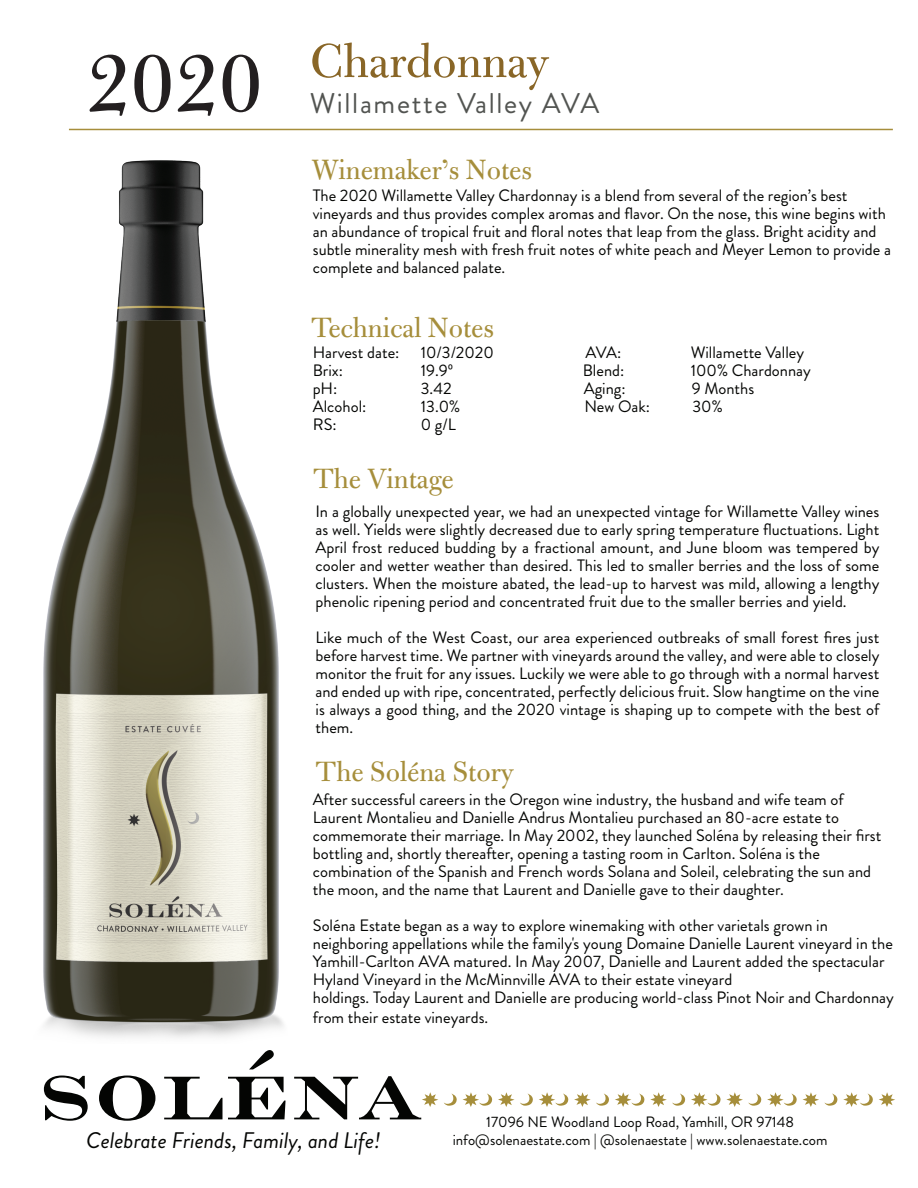
<style>
.page{position:relative;width:918px;height:1188px;background:#fff}
.page>*{position:absolute;margin:0;border:0;box-sizing:border-box;transform-origin:0 0}
.t1{font:51px "Bulmer MT Std";color:#896627}
.t2{font:30px "Bulmer MT Std";color:#a68e3b}
.t3{font:28.5px "Brandon Grotesque";letter-spacing:.06em;color:#525451}
.t4{font:italic 22.5px "Brandon Grotesque";color:#040503}
.t5{font:16.5px/18px "Brandon Grotesque";color:#040503}
.t6{font:15px/18px "Brandon Grotesque";color:#040503;text-align:center}
.s1{font-size:90px;color:#231f20}
</style>
<div class="page">
<hr style="left:69px;top:129px;width:824px;height:1px;background:#a68e3b">
<svg style="left:44px;top:1076px;width:44px;height:45px"></svg>
<svg style="left:99px;top:1076px;width:56px;height:45px"></svg>
<svg style="left:164px;top:1050px;width:122px;height:69px"></svg>
<img style="left:43px;top:160px;width:241px;height:878px">
<svg style="left:444px;top:1094px;width:13px;height:12px"></svg>
<svg style="left:294px;top:1076px;width:144px;height:43px"></svg>
<svg style="left:463px;top:1092px;width:29px;height:15px"></svg>
<svg style="left:498px;top:1092px;width:35px;height:15px"></svg>
<svg style="left:539px;top:1092px;width:29px;height:15px"></svg>
<svg style="left:574px;top:1092px;width:35px;height:15px"></svg>
<svg style="left:615px;top:1092px;width:29px;height:15px"></svg>
<svg style="left:650px;top:1092px;width:35px;height:15px"></svg>
<svg style="left:691px;top:1092px;width:70px;height:15px"></svg>
<svg style="left:767px;top:1092px;width:30px;height:15px"></svg>
<svg style="left:803px;top:1092px;width:34px;height:15px"></svg>
<svg style="left:843px;top:1092px;width:30px;height:15px"></svg>
<svg style="left:879px;top:1092px;width:16px;height:15px"></svg>
<h1 class="t1" style="left:86px;top:34px;width:464px"><span class="s1">2020</span> Chardonnay</h1>
<h3 class="t3" style="left:310px;top:84px;width:291px">Willamette Valley AVA</h3>
<h2 class="t2" style="left:312px;top:154px;width:222px">Winemaker’s Notes</h2>
<p class="t5" style="left:313px;top:187px;width:580px">The 2020 Willamette Valley Chardonnay is a blend from several of the region’s best vineyards and thus provides complex aromas and flavor. On the nose, this wine begins with an abundance of tropical fruit and floral notes that leap from the glass. Bright acidity and subtle minerality mesh with fresh fruit notes of white peach and Meyer Lemon to provide a complete and balanced palate.</p>
<h2 class="t2" style="left:311px;top:311px;width:185px">Technical Notes</h2>
<p class="t5" style="left:313px;top:344px;width:88px">Harvest date:</p>
<p class="t5" style="left:421px;top:344px;width:75px">10/3/2020</p>
<p class="t5" style="left:586px;top:344px;width:37px">AVA:</p>
<p class="t5" style="left:691px;top:344px;width:115px">Willamette Valley</p>
<p class="t5" style="left:313px;top:362px;width:32px">Brix:</p>
<p class="t5" style="left:421px;top:362px;width:34px">19.9º</p>
<p class="t5" style="left:583px;top:362px;width:43px">Blend:</p>
<p class="t5" style="left:691px;top:362px;width:122px">100% Chardonnay</p>
<p class="t5" style="left:313px;top:380px;width:26px">pH:</p>
<p class="t5" style="left:421px;top:380px;width:32px">3.42</p>
<p class="t5" style="left:584px;top:380px;width:43px">Aging:</p>
<p class="t5" style="left:692px;top:380px;width:64px">9 Months</p>
<p class="t5" style="left:313px;top:398px;width:55px">Alcohol:</p>
<p class="t5" style="left:421px;top:398px;width:41px">13.0%</p>
<p class="t5" style="left:584px;top:398px;width:67px">New Oak:</p>
<p class="t5" style="left:692px;top:398px;width:32px">30%</p>
<p class="t5" style="left:313px;top:416px;width:25px">RS:</p>
<p class="t5" style="left:421px;top:416px;width:36px">0 g/L</p>
<h2 class="t2" style="left:313px;top:463px;width:142px">The Vintage</h2>
<p class="t5" style="left:316px;top:502px;width:565px;text-align:justify">In a globally unexpected year, we had an unexpected vintage for Willamette Valley wines as well. Yields were slightly decreased due to early spring temperature fluctuations. Light April frost reduced budding by a fractional amount, and June bloom was tempered by cooler and wetter weather than desired. This led to smaller berries and the loss of some clusters. When the moisture abated, the lead-up to harvest was mild, allowing a lengthy phenolic ripening period and concentrated fruit due to the smaller berries and yield.</p>
<p class="t5" style="left:316px;top:628px;width:565px;text-align:justify">Like much of the West Coast, our area experienced outbreaks of small forest fires just before harvest time. We partner with vineyards around the valley, and were able to closely monitor the fruit for any issues. Luckily we were able to go through with a normal harvest and ended up with ripe, concentrated, perfectly delicious fruit. Slow hangtime on the vine is always a good thing, and the 2020 vintage is shaping up to compete with the best of them.</p>
<h2 class="t2" style="left:316px;top:756px;width:200px">The Soléna Story</h2>
<p class="t5" style="left:313px;top:791px;width:570px">After successful careers in the Oregon wine industry, the husband and wife team of Laurent Montalieu and Danielle Andrus Montalieu purchased an 80-acre estate to commemorate their marriage. In May 2002, they launched Soléna by releasing their first bottling and, shortly thereafter, opening a tasting room in Carlton. Soléna is the combination of the Spanish and French words Solana and Soleil, celebrating the sun and the moon, and the name that Laurent and Danielle gave to their daughter.</p>
<p class="t5" style="left:313px;top:917px;width:582px">Soléna Estate began as a way to explore winemaking with other varietals grown in neighboring appellations while the family's young Domaine Danielle Laurent vineyard in the Yamhill-Carlton AVA matured. In May 2007, Danielle and Laurent added the spectacular Hyland Vineyard in the McMinnville AVA to their estate vineyard<br>holdings. Today Laurent and Danielle are producing world-class Pinot Noir and Chardonnay</p>
<p class="t5" style="left:313px;top:1009px;width:177px">from their estate vineyards.</p>
<h3 class="t4" style="left:86px;top:1125px;width:296px">Celebrate Friends, Family, and Life!</h3>
<p class="t6" style="left:453px;top:1113px;width:376px">17096 NE Woodland Loop Road, Yamhill, OR 97148 info@solenaestate.com | @solenaestate | www.solenaestate.com</p>
</div>
